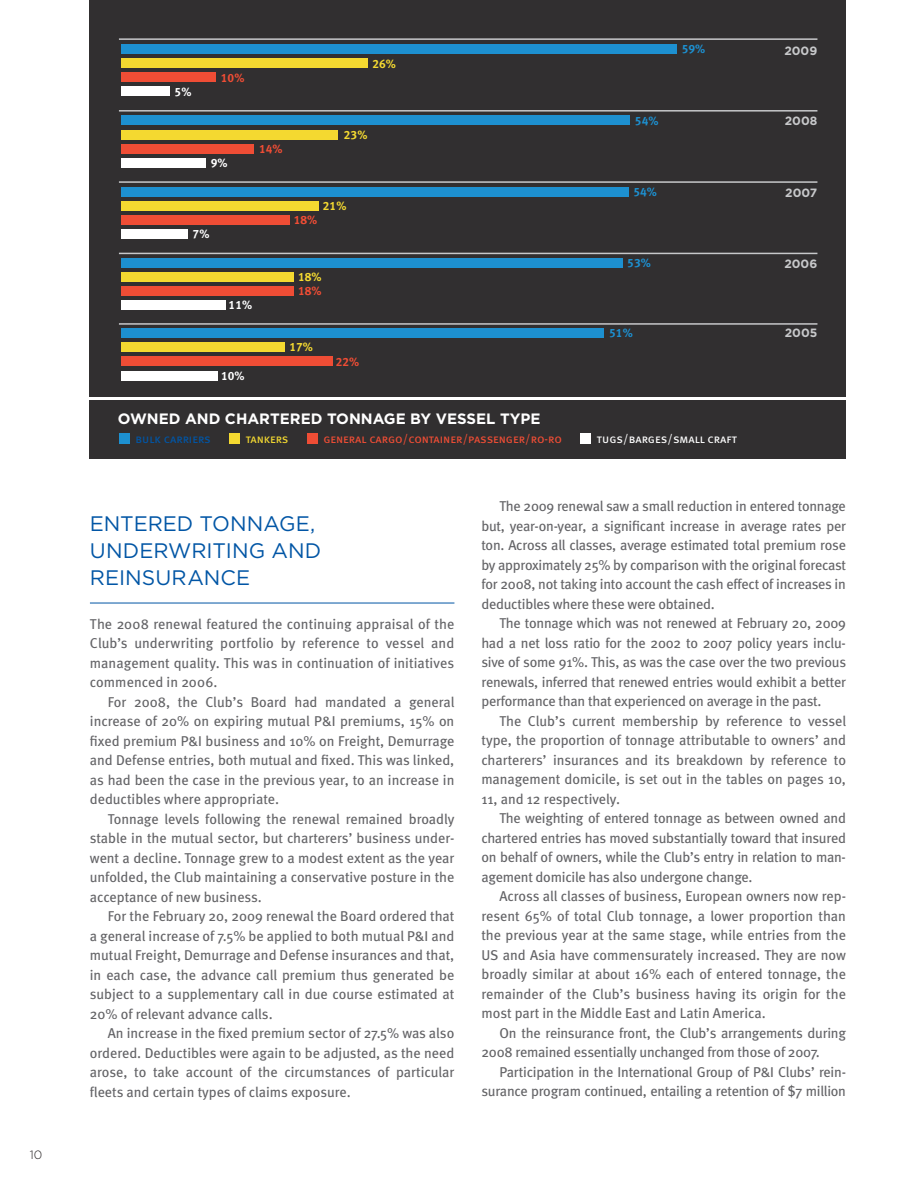
<style>
.page{position:relative;width:918px;height:1188px;background:#fff}
.page>*{position:absolute;margin:0;border:0;box-sizing:border-box;transform-origin:0 0}
.t1{font:21px/27px "Gotham";color:#0155a5}
.t2{font:700 15px "Gotham";color:#fff}
.t3{font:14.25px/19.5px "Meta";letter-spacing:-.015em;color:#636366;text-align:justify}
.t4{font:12px "Meta Book LF Caps";letter-spacing:-.005em;color:#ef4d35}
.t5{font:12px "Meta Book LF Caps";letter-spacing:-.005em;color:#fff}
.t6{font:700 12px "Gotham";color:#c7c8ca}
.t7{font:12px "Meta Bold LF";color:#1d90d0}
.t8{font:12px "Meta Bold LF";color:#f4d930}
.t9{font:12px "Meta Bold LF";color:#ef4d35}
.t10{font:12px "Meta Bold LF";color:#fff}
.t11{font:12px "Meta Book LF Caps";color:#0155a5}
.t12{font:12px "Meta Book LF Caps";letter-spacing:-.01em;color:#f4d930}
.t13{font:300 12px "Gotham";color:#231f20}
</style>
<div class="page">
<hr style="left:90px;top:603px;width:364px;height:1px;background:#0155a5">
<div style="left:90px;top:0;width:756px;height:397px;background:#312f30"></div>
<div style="left:121px;top:258px;width:502px;height:9px;background:#1d90d0"></div>
<div style="left:121px;top:272px;width:173px;height:9px;background:#f4d930"></div>
<div style="left:121px;top:286px;width:173px;height:9px;background:#ef4d35"></div>
<div style="left:121px;top:300px;width:104px;height:10px;background:#fff"></div>
<hr style="left:119px;top:253px;width:698px;height:1px;background:#c7c8ca">
<hr style="left:119px;top:38px;width:698px;height:2px;background:#c7c8ca">
<div style="left:121px;top:44px;width:556px;height:10px;background:#1d90d0"></div>
<div style="left:121px;top:59px;width:246px;height:9px;background:#f4d930"></div>
<div style="left:121px;top:73px;width:95px;height:9px;background:#ef4d35"></div>
<div style="left:121px;top:87px;width:49px;height:9px;background:#fff"></div>
<div style="left:90px;top:400px;width:756px;height:59px;background:#312f30"></div>
<div style="left:121px;top:329px;width:483px;height:9px;background:#1d90d0"></div>
<div style="left:121px;top:343px;width:164px;height:9px;background:#f4d930"></div>
<div style="left:121px;top:357px;width:212px;height:9px;background:#ef4d35"></div>
<div style="left:121px;top:371px;width:97px;height:9px;background:#fff"></div>
<hr style="left:119px;top:323px;width:698px;height:2px;background:#c7c8ca">
<div style="left:121px;top:187px;width:508px;height:9px;background:#1d90d0"></div>
<div style="left:121px;top:202px;width:197px;height:9px;background:#f4d930"></div>
<div style="left:121px;top:216px;width:169px;height:9px;background:#ef4d35"></div>
<div style="left:121px;top:230px;width:67px;height:9px;background:#fff"></div>
<hr style="left:119px;top:181px;width:698px;height:2px;background:#c7c8ca">
<div style="left:121px;top:116px;width:509px;height:9px;background:#1d90d0"></div>
<div style="left:121px;top:130px;width:216px;height:9px;background:#f4d930"></div>
<div style="left:121px;top:144px;width:132px;height:9px;background:#ef4d35"></div>
<div style="left:121px;top:158px;width:85px;height:9px;background:#fff"></div>
<hr style="left:119px;top:110px;width:698px;height:2px;background:#c7c8ca">
<div style="left:580px;top:433px;width:11px;height:11px;background:#fff"></div>
<div style="left:307px;top:433px;width:10px;height:11px;background:#ef4d35"></div>
<div style="left:229px;top:433px;width:11px;height:11px;background:#f4d930"></div>
<div style="left:119px;top:433px;width:10px;height:11px;background:#1d90d0"></div>
<p class="t13" style="left:30px;top:1148px;width:14px">10</p>
<p class="t10" style="left:175px;top:85px;width:18px">5%</p>
<p class="t9" style="left:221px;top:70px;width:25px">10%</p>
<p class="t8" style="left:372px;top:56px;width:25px">26%</p>
<p class="t10" style="left:211px;top:156px;width:18px">9%</p>
<p class="t9" style="left:259px;top:142px;width:25px">14%</p>
<p class="t8" style="left:344px;top:127px;width:25px">23%</p>
<p class="t10" style="left:193px;top:227px;width:18px">7%</p>
<p class="t10" style="left:229px;top:298px;width:25px">11%</p>
<p class="t10" style="left:221px;top:368px;width:25px">10%</p>
<p class="t8" style="left:323px;top:199px;width:25px">21%</p>
<p class="t9" style="left:294px;top:213px;width:25px">18%</p>
<p class="t8" style="left:298px;top:269px;width:25px">18%</p>
<p class="t9" style="left:298px;top:284px;width:25px">18%</p>
<p class="t8" style="left:289px;top:340px;width:25px">17%</p>
<p class="t9" style="left:336px;top:354px;width:25px">22%</p>
<p class="t2" style="left:118px;top:410px;width:424px">OWNED AND CHARTERED TONNAGE BY VESSEL TYPE</p>
<p class="t7" style="left:682px;top:42px;width:25px">59%</p>
<p class="t6" style="left:784px;top:43px;width:34px">2009</p>
<p class="t7" style="left:635px;top:114px;width:25px">54%</p>
<p class="t6" style="left:785px;top:114px;width:34px">2008</p>
<p class="t7" style="left:633px;top:185px;width:25px">54%</p>
<p class="t6" style="left:785px;top:185px;width:34px">2007</p>
<p class="t7" style="left:627px;top:255px;width:25px">53%</p>
<p class="t6" style="left:784px;top:257px;width:34px">2006</p>
<p class="t7" style="left:609px;top:326px;width:25px">51%</p>
<p class="t6" style="left:785px;top:325px;width:34px">2005</p>
<p class="t11" style="left:135px;top:432px;width:77px">bulk carriers</p>
<p class="t12" style="left:246px;top:432px;width:44px">tankers</p>
<p class="t4" style="left:323px;top:432px;width:240px">general cargo/container/passenger/ro-ro</p>
<p class="t5" style="left:597px;top:432px;width:142px">tugs/barges/small craft</p>
<h1 class="t1" style="left:90px;top:510px;width:233px">ENTERED TONNAGE,<br>U NDERWRITING AND<br>REINSURANCE</h1>
<p class="t3" style="left:90px;top:614px;width:366px">The 2008 renewal featured the continuing appraisal of the Club’s underwriting portfolio by reference to vessel and management quality. This was in continuation of initiatives commenced in 2006.</p>
<p class="t3" style="left:90px;top:692px;width:366px;text-indent:18px">For 2008, the Club’s Board had mandated a general increase of 20% on expiring mutual P&amp;I premiums, 15% on fixed premium P&amp;I business and 10% on Freight, Demurrage and Defense entries, both mutual and fixed. This was linked, as had been the case in the previous year, to an increase in deductibles where appropriate.</p>
<p class="t3" style="left:90px;top:809px;width:366px;text-indent:18px">Tonnage levels following the renewal remained broadly stable in the mutual sector, but charterers’ business under&shy;went a decline. Tonnage grew to a modest extent as the year unfolded, the Club maintaining a conservative posture in the acceptance of new business.</p>
<p class="t3" style="left:90px;top:906px;width:366px;text-indent:18px">For the February 20, 2009 renewal the Board ordered that a general increase of 7.5% be applied to both mutual P&amp;I and mutual Freight, Demurrage and Defense insurances and that, in each case, the advance call premium thus generated be subject to a supplementary call in due course estimated at 20% of relevant advance calls.</p>
<p class="t3" style="left:90px;top:1023px;width:366px;text-indent:18px">An increase in the fixed premium sector of 27.5% was also ordered. Deductibles were again to be adjusted, as the need arose, to take account of the circumstances of particular fleets and certain types of claims exposure.</p>
<p class="t3" style="left:481px;top:497px;width:366px;text-indent:18px">The 2009 renewal saw a small reduction in entered tonnage but, year-on-year, a significant increase in average rates per ton. Across all classes, average estimated total premium rose by approximately 25% by comparison with the original forecast for 2008, not taking into account the cash effect of increases in deductibles where these were obtained.</p>
<p class="t3" style="left:481px;top:613px;width:366px;text-indent:18px">The tonnage which was not renewed at February 20, 2009 had a net loss ratio for the 2002 to 2007 policy years inclu&shy;sive of some 91%. This, as was the case over the two previous renewals, inferred that renewed entries would exhibit a better performance than that experienced on average in the past.</p>
<p class="t3" style="left:481px;top:711px;width:366px;text-indent:18px">The Club’s current membership by reference to vessel type, the proportion of tonnage attributable to owners’ and charterers’ insurances and its breakdown by reference to management domicile, is set out in the tables on pages 10, 11, and 12 respectively.</p>
<p class="t3" style="left:481px;top:808px;width:366px;text-indent:18px">The weighting of entered tonnage as between owned and chartered entries has moved substantially toward that insured on behalf of owners, while the Club’s entry in relation to man&shy;agement domicile has also undergone change.</p>
<p class="t3" style="left:481px;top:886px;width:366px;text-indent:18px">Across all classes of business, European owners now rep&shy;resent 65% of total Club tonnage, a lower proportion than the previous year at the same stage, while entries from the US and Asia have commensurately increased. They are now broadly similar at about 16% each of entered tonnage, the remainder of the Club’s business having its origin for the most part in the Middle East and Latin America.</p>
<p class="t3" style="left:481px;top:1023px;width:366px;text-indent:18px">On the reinsurance front, the Club’s arrangements during<br>2008 remained essentially unchanged from those of 2007.</p>
<p class="t3" style="left:481px;top:1062px;width:366px;text-align:right">Participation in the International Group of P&amp;I Clubs’ rein&shy;surance program continued, entailing a retention of $7 million</p>
</div>
